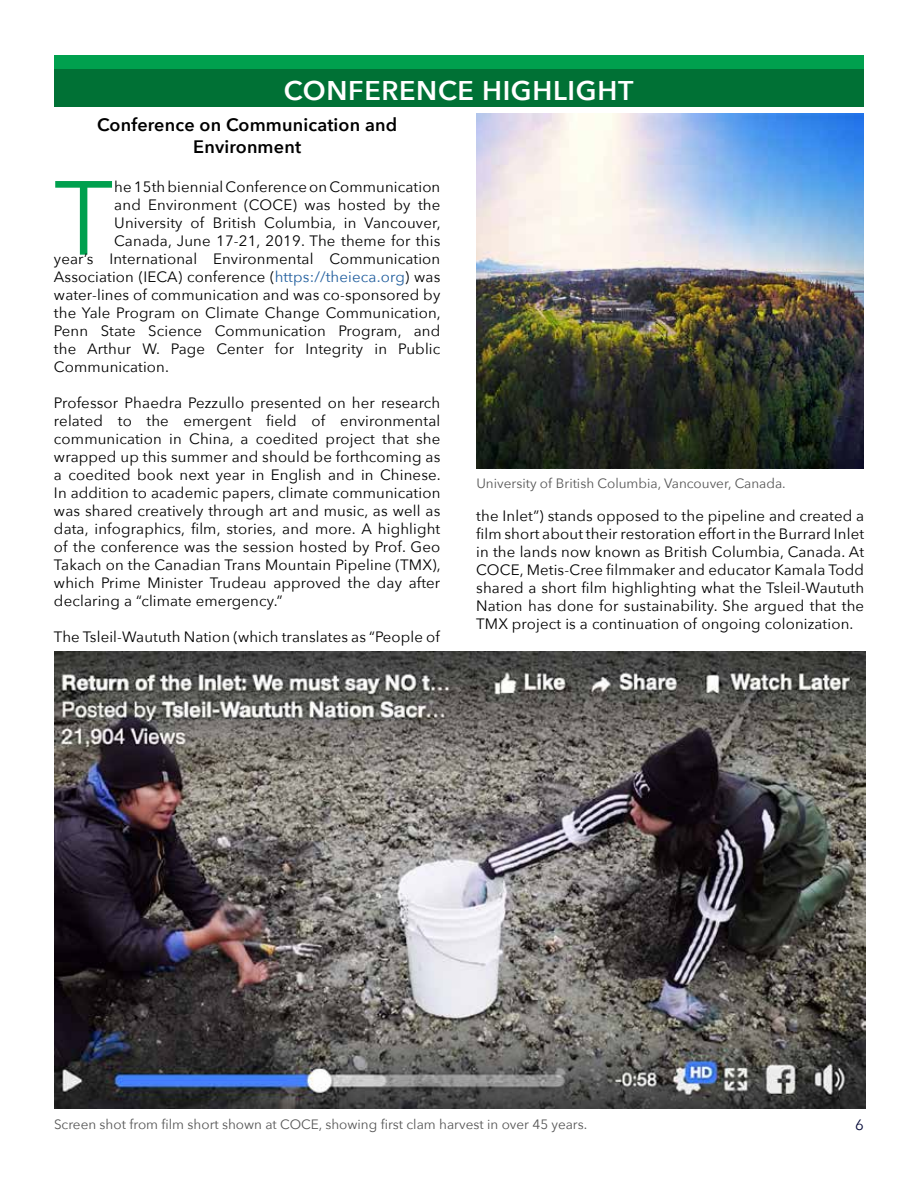
<style>
.page{position:relative;width:918px;height:1188px;background:#fff}
.page>*{position:absolute;margin:0;border:0;box-sizing:border-box;transform-origin:0 0}
.t1{font:103.95px "Avenir Next";color:#00a04e}
.t2{font:600 27px "Avenir Next";letter-spacing:.025em;color:#fff}
.t3{font:600 18px/21.6px "Avenir Next";letter-spacing:.01em;color:#000;text-align:center}
.t4{font:15px/18px "Avenir Next";letter-spacing:.01em;color:#000;text-align:justify}
.t5{font:15px "Avenir Next";color:#050938}
.t6{font:13.5px "Avenir Next";color:#555}
.s1{color:#215e9e}
</style>
<div class="page">
<div style="left:54px;top:56px;width:810px;height:13px;background:#00a04e"></div>
<div style="left:54px;top:69px;width:810px;height:38px;background:#007135"></div>
<img style="left:476px;top:113px;width:388px;height:355px">
<img style="left:54px;top:651px;width:812px;height:457px">
<h2 class="t2" style="left:284px;top:67px;width:351px">CONFERENCE HIGHLIGHT</h2>
<p class="t3" style="left:97px;top:114px;width:302px">Conference on Communication and<br>Environment</p>
<h1 class="t1" style="left:54px;top:131px;width:61px">T</h1>
<p class="t4" style="left:114px;top:177px;width:328px">he 15th biennial Conference on Communication</p>
<p class="t4" style="left:114px;top:195px;width:328px">and Environment (COCE) was hosted by the</p>
<p class="t4" style="left:114px;top:213px;width:328px">University of British Columbia, in Vancouver,</p>
<p class="t4" style="left:114px;top:231px;width:328px">Canada, June 17-21, 2019. The theme for this</p>
<p class="t4" style="left:54px;top:249px;width:388px">year’s International Environmental Communication</p>
<p class="t4" style="left:54px;top:267px;width:388px">Association (IECA) conference (<span class="s1">https://theieca.org</span>) was</p>
<p class="t4" style="left:54px;top:285px;width:388px">water-lines of communication and was co-sponsored by</p>
<p class="t4" style="left:54px;top:303px;width:388px">the Yale Program on Climate Change Communication,</p>
<p class="t4" style="left:54px;top:321px;width:388px">Penn State Science Communication Program, and</p>
<p class="t4" style="left:54px;top:339px;width:388px">the Arthur W. Page Center for Integrity in Public</p>
<p class="t4" style="left:54px;top:357px;width:117px">Communication.</p>
<p class="t4" style="left:54px;top:393px;width:388px">Professor Phaedra Pezzullo presented on her research related to the emergent field of environmental communication in China, a coedited project that she wrapped up this summer and should be forthcoming as a coedited book next year in English and in Chinese.<br>In addition to academic papers, climate communication was shared creatively through art and music, as well as data, infographics, film, stories, and more. A highlight of the conference was the session hosted by Prof. Geo Takach on the Canadian Trans Mountain Pipeline (TMX), which Prime Minister Trudeau approved the day after declaring a “climate emergency.”</p>
<p class="t4" style="left:54px;top:627px;width:388px">The Tsleil-Waututh Nation (which translates as “People of</p>
<p class="t6" style="left:476px;top:472px;width:311px">University of British Columbia, Vancouver, Canada.</p>
<p class="t4" style="left:476px;top:506px;width:390px">the Inlet”) stands opposed to the pipeline and created a film short about their restoration effort in the Burrard Inlet in the lands now known as British Columbia, Canada. At COCE, Metis-Cree filmmaker and educator Kamala Todd shared a short film highlighting what the Tsleil-Waututh Nation has done for sustainability. She argued that the TMX project is a continuation of ongoing colonization.</p>
<p class="t6" style="left:54px;top:1113px;width:535px">Screen shot from film short shown at COCE, showing first clam harvest in over 45 years.</p>
<p class="t5" style="left:855px;top:1112px;width:10px">6</p>
</div>
